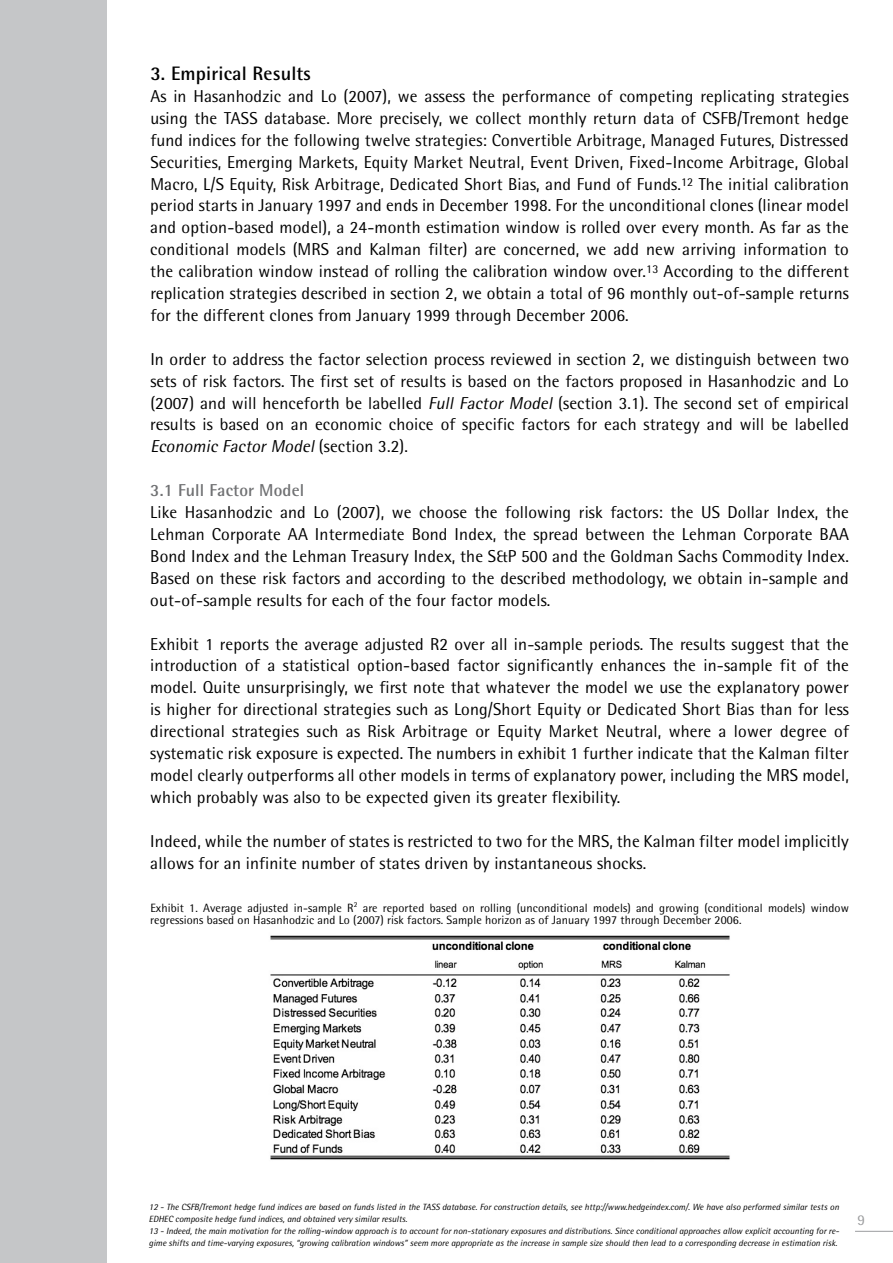
<style>
.page{position:relative;width:893px;height:1263px;background:#fff}
.page>*{position:absolute;margin:0;border:0;box-sizing:border-box;transform-origin:0 0}
.t1{font:700 19.5px "Rotis Semi Sans";letter-spacing:.01em;color:#000}
.t2{font:17.25px/21.9px "Rotis Semi Sans";letter-spacing:.01em;color:#000;text-align:justify}
.t3{font:700 17.25px "Rotis Semi Sans";letter-spacing:.01em;color:#707173}
.t4{font:15px "Rotis Semi Sans";color:#9c9d9f}
.t5{font:12px/12px "Rotis Semi Sans";letter-spacing:.01em;color:#000}
.t6{font:italic 9px/12px "Rotis Semi Sans";color:#000}
.t7{font:7.5px "Rotis Semi Sans";color:#000}
.s1{font-style:italic}
</style>
<div class="page">
<div style="left:0;top:0;width:106px;height:1263px;background:#c5c6c8"></div>
<img style="left:270px;top:935px;width:460px;height:225px">
<hr style="left:855px;top:1231px;width:38px;height:1px;background:#9c9d9f">
<p class="t1" style="left:150px;top:61px;width:162px">3. Empirical Results</p>
<p class="t2" style="left:150px;top:85px;width:700px">As in Hasanhodzic and Lo (2007), we assess the performance of competing replicating strategies using the TASS database. More precisely, we collect monthly return data of CSFB/Tremont hedge fund indices for the following twelve strategies: Convertible Arbitrage, Managed Futures, Distressed Securities, Emerging Markets, Equity Market Neutral, Event Driven, Fixed-Income Arbitrage, Global Macro, L/S Equity, Risk Arbitrage, Dedicated Short Bias, and Fund of Funds.<sup>12</sup> The initial calibration period starts in January 1997 and ends in December 1998. For the unconditional clones (linear model and option-based model), a 24-month estimation window is rolled over every month. As far as the conditional models (MRS and Kalman filter) are concerned, we add new arriving information to the calibration window instead of rolling the calibration window over.<sup>13</sup> According to the different replication strategies described in section 2, we obtain a total of 96 monthly out-of-sample returns for the different clones from January 1999 through December 2006.</p>
<p class="t2" style="left:150px;top:348px;width:700px">In order to address the factor selection process reviewed in section 2, we distinguish between two sets of risk factors. The first set of results is based on the factors proposed in Hasanhodzic and Lo (2007) and will henceforth be labelled <span class="s1">Full Factor Model</span> (section 3.1). The second set of empirical results is based on an economic choice of specific factors for each strategy and will be labelled <span class="s1">Economic Factor Model</span> (se ct i o n 3 . 2 ) .</p>
<p class="t3" style="left:150px;top:480px;width:155px">3.1 Full Factor Model</p>
<p class="t2" style="left:150px;top:501px;width:700px">Like Hasanhodzic and Lo (2007), we choose the following risk factors: the US Dollar Index, the Lehman Corporate AA Intermediate Bond Index, the spread between the Lehman Corporate BAA Bond Index and the Lehman Treasury Index, the S&amp;P 500 and the Goldman Sachs Commodity Index.<br>Based on these risk factors and according to the described methodology, we obtain in-sample and out-of-sample results for each of the four factor models.</p>
<p class="t2" style="left:150px;top:633px;width:700px">Exhibit 1 reports the average adjusted R2 over all in-sample periods. The results suggest that the introduction of a statistical option-based factor significantly enhances the in-sample fit of the model. Quite unsurprisingly, we first note that whatever the model we use the explanatory power is higher for directional strategies such as Long/Short Equity or Dedicated Short Bias than for less directional strategies such as Risk Arbitrage or Equity Market Neutral, where a lower degree of systematic risk exposure is expected. The numbers in exhibit 1 further indicate that the Kalman filter model clearly outperforms all other models in terms of explanatory power, including the MRS model, which probably was also to be expected given its greater flexibility.</p>
<p class="t2" style="left:150px;top:830px;width:700px">Indeed, while the number of states is restricted to two for the MRS, the Kalman filter model implicitly allows for an infinite number of states driven by instantaneous shocks.</p>
<p class="t5" style="left:150px;top:902px;width:205px">Exhibit 1. Average adjusted in-sample R</p>
<p class="t7" style="left:354px;top:900px;width:5px">2</p>
<p class="t5" style="left:150px;top:902px;width:700px;text-indent:212px">are reported based on rolling (unconditional models) and growing (conditional models) window regressions based on Hasanhodzic and Lo (2007) risk factors. Sample horizon as of January 1997 through December 2006.</p>
<p class="t6" style="left:149px;top:1200px;width:692px">12 - The CSFB/Tremont hedge fund indices are based on funds listed in the TASS database. For construction details, see http://www.hedgeindex.com/. We have also performed similar tests on EDHEC composite hedge fund indices, and obtained very similar results.<br>13 - Indeed, the main motivation for the rolling-window approach is to account for non-stationary exposures and distributions. Since conditional approaches allow explicit accounting for re&shy;gime shifts and time-varying exposures, “growing calibration windows” seem more appropriate as the increase in sample size should then lead to a corresponding decrease in estimation risk.</p>
<p class="t4" style="left:858px;top:1211px;width:9px">9</p>
</div>
